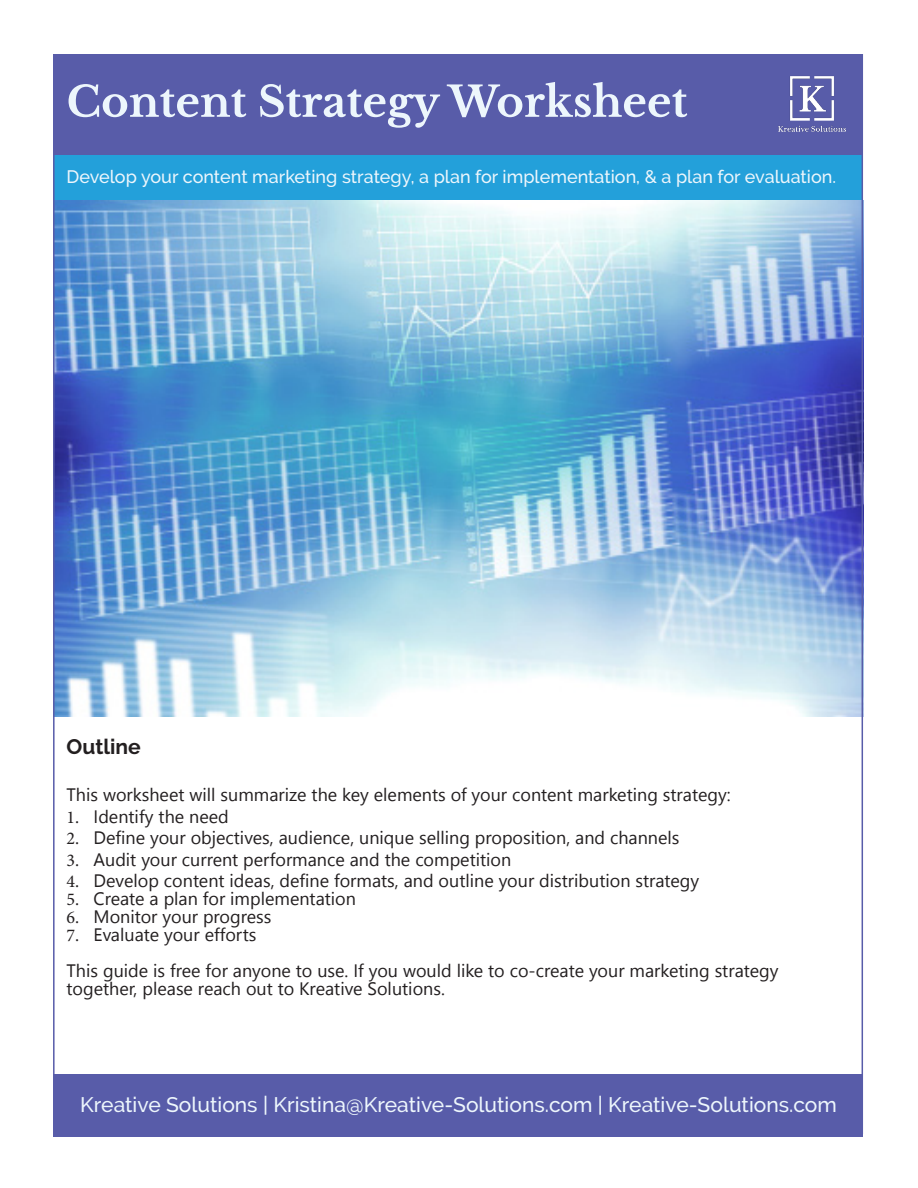
<style>
.page{position:relative;width:918px;height:1188px;background:#fff}
.page>*{position:absolute;margin:0;border:0;box-sizing:border-box;transform-origin:0 0}
.t1{font:500 21px "Raleway";color:#edf6fc}
.t2{font:700 21px "Raleway";color:#231f20}
.t3{font:18px/18px "Leelawadee UI";color:#231f20}
.t4{font:500 18px "Raleway";color:#edf6fc}
.s1{font-family:"Minion Pro"}
</style>
<div class="page">
<div style="left:53px;top:106px;width:810px;height:96px;background:#23a0da"></div>
<div style="left:53px;top:54px;width:810px;height:100px;background:#585ca9"></div>
<svg style="left:69px;top:82px;width:618px;height:46px"></svg>
<img style="left:778px;top:76px;width:68px;height:56px">
<img style="left:56px;top:201px;width:804px;height:515px">
<div style="left:53px;top:1074px;width:810px;height:63px;background:#585ca9"></div>
<p class="t4" style="left:67px;top:167px;width:771px">Develop your content marketing strategy, a plan for implementation, &amp; a plan for evaluation.</p>
<p class="t2" style="left:67px;top:735px;width:76px">Outline</p>
<p class="t3" style="left:67px;top:785px;width:666px">This worksheet will summarize the key elements of your content marketing strategy:</p>
<p class="t3" style="left:67px;top:806px;width:164px"><span class="s1">1.</span> Identify the need</p>
<p class="t3" style="left:67px;top:828px;width:614px"><span class="s1">2.</span> Define your objectives, audience, unique selling proposition, and channels</p>
<p class="t3" style="left:67px;top:849px;width:446px"><span class="s1">3.</span> Audit your current performance and the competition</p>
<p class="t3" style="left:67px;top:871px;width:634px"><span class="s1">4.</span> Develop content ideas, define formats, and outline your distribution strategy</p>
<p class="t3" style="left:67px;top:889px;width:291px"><span class="s1">5.</span> Create a plan for implementation</p>
<p class="t3" style="left:67px;top:907px;width:206px"><span class="s1">6.</span> Monitor your progress</p>
<p class="t3" style="left:67px;top:925px;width:191px"><span class="s1">7.</span> Evaluate your efforts</p>
<p class="t3" style="left:67px;top:961px;width:713px">This guide is free for anyone to use. If you would like to co-create your marketing strategy together, please reach out to Kreative Solutions.</p>
<p class="t1" style="left:80px;top:1093px;width:758px">Kreative Solutions | Kristina@Kreative-Solutions.com | Kreative-Solutions.com</p>
</div>
